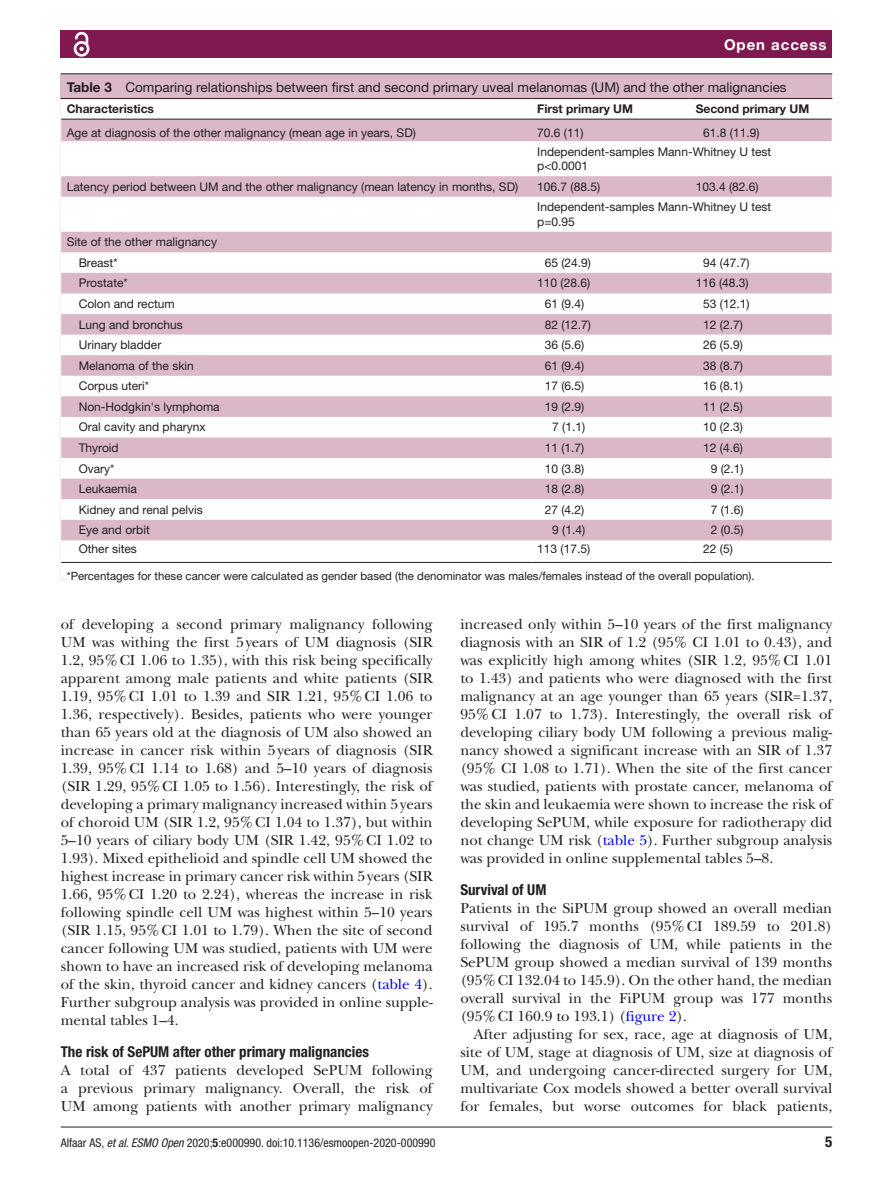
<style>
.page{position:relative;width:893px;height:1191px;background:#fff}
.page>*{position:absolute;margin:0;border:0;box-sizing:border-box;transform-origin:0 0}
.t1{font:15px/18px "New Baskerville";color:#231f20;text-align:justify}
.t2{font:700 condensed 15px "Helvetica Neue LT Std";color:#231f20}
.t3{font:700 15px "Helvetica Neue LT Std";letter-spacing:.065em;color:#fff}
.t4{font:13.5px "Helvetica Neue LT Std";color:#231f20}
.t5{font:12px/20.5px "Helvetica Neue LT Std";color:#231f20}
.t6{font:condensed 12px "Helvetica Neue LT Std";color:#231f20}
.t7{font:700 12px "Helvetica Neue LT Std";color:#231f20}
.t8{font:11.4px "Helvetica Neue LT Std";color:#231f20}
.s1{font-weight:700}
.s2{color:#00f}
.s3{font-style:italic}
</style>
<div class="page">
<div style="left:61px;top:31px;width:771px;height:27px;background:#80194f"></div>
<hr style="left:61px;top:1126px;width:771px;height:1px;background:#231f20">
<svg style="left:73px;top:31px;width:17px;height:26px"></svg>
<div style="left:61px;top:74px;width:771px;height:505px;background:#dab8c8"></div>
<hr style="left:61px;top:73px;width:771px;height:1px;background:#231f20">
<svg style="left:61px;top:99px;width:771px;height:480px;fill:#fff"></svg>
<hr style="left:61px;top:98px;width:470px;height:1px;background:#231f20">
<hr style="left:61px;top:119px;width:470px;height:1px;background:#231f20">
<hr style="left:531px;top:98px;width:159px;height:1px;background:#231f20">
<hr style="left:531px;top:119px;width:159px;height:1px;background:#231f20">
<hr style="left:690px;top:98px;width:142px;height:1px;background:#231f20">
<hr style="left:690px;top:119px;width:142px;height:1px;background:#231f20">
<hr style="left:531px;top:562px;width:159px;height:1px;background:#231f20">
<hr style="left:61px;top:562px;width:470px;height:1px;background:#231f20">
<hr style="left:690px;top:562px;width:142px;height:1px;background:#231f20">
<svg style="left:60px;top:99px;width:1px;height:42px"></svg>
<svg style="left:60px;top:176px;width:1px;height:21px"></svg>
<svg style="left:60px;top:232px;width:1px;height:347px"></svg>
<p class="t3" style="left:724px;top:35px;width:104px">Open access</p>
<p class="t4" style="left:67px;top:79px;width:721px"><span class="s1">Table 3</span> Comparing relationships between first and second primary uveal melanomas (UM) and the other malignancies</p>
<p class="t7" style="left:67px;top:101px;width:89px">Characteristics</p>
<p class="t7" style="left:537px;top:101px;width:97px">First primary UM</p>
<p class="t7" style="left:696px;top:101px;width:115px">Second primary UM</p>
<p class="t5" style="left:67px;top:122px;width:351px">Age at diagnosis of the other malignancy (mean age in years, SD)</p>
<p class="t5" style="left:537px;top:122px;width:48px">70.6 (11)</p>
<p class="t5" style="left:537px;top:123px;width:236px;line-height:19px;text-indent:166px">61.8 (11.9)<br>Independent-samples Mann-Whitney U test</p>
<p class="t5" style="left:537px;top:155px;width:53px">p&lt;0.0001</p>
<p class="t5" style="left:67px;top:176px;width:453px">Latency period between UM and the other malignancy (mean latency in months, SD)</p>
<p class="t5" style="left:537px;top:176px;width:64px">106.7 (88.5)</p>
<p class="t5" style="left:537px;top:176px;width:236px;text-indent:158px">103.4 (82.6)<br>Independent-samples Mann-Whitney U test</p>
<p class="t5" style="left:537px;top:211px;width:39px">p=0.95</p>
<p class="t5" style="left:79px;top:232px;width:140px;text-indent:-12px">Site of the other malignancy<br>Breast*</p>
<p class="t5" style="left:545px;top:252px;width:48px">65 (24.9)</p>
<p class="t5" style="left:703px;top:252px;width:48px">94 (47.7)</p>
<p class="t5" style="left:79px;top:273px;width:51px">Prostate*</p>
<p class="t5" style="left:537px;top:273px;width:54px">110 (28.6)</p>
<p class="t5" style="left:696px;top:273px;width:54px">116 (48.3)</p>
<p class="t5" style="left:79px;top:293px;width:98px">Colon and rectum</p>
<p class="t5" style="left:545px;top:293px;width:41px">61 (9.4)</p>
<p class="t5" style="left:703px;top:293px;width:48px">53 (12.1)</p>
<p class="t5" style="left:79px;top:314px;width:106px">Lung and bronchus</p>
<p class="t5" style="left:545px;top:314px;width:48px">82 (12.7)</p>
<p class="t5" style="left:703px;top:314px;width:41px">12 (2.7)</p>
<p class="t5" style="left:79px;top:334px;width:84px">Urinary bladder</p>
<p class="t5" style="left:545px;top:334px;width:41px">36 (5.6)</p>
<p class="t5" style="left:703px;top:334px;width:41px">26 (5.9)</p>
<p class="t5" style="left:79px;top:355px;width:117px">Melanoma of the skin</p>
<p class="t5" style="left:545px;top:355px;width:41px">61 (9.4)</p>
<p class="t5" style="left:703px;top:355px;width:41px">38 (8.7)</p>
<p class="t5" style="left:79px;top:375px;width:72px">Corpus uteri*</p>
<p class="t5" style="left:545px;top:375px;width:41px">17 (6.5)</p>
<p class="t5" style="left:703px;top:375px;width:41px">16 (8.1)</p>
<p class="t5" style="left:79px;top:396px;width:142px">Non-Hodgkin's lymphoma</p>
<p class="t5" style="left:545px;top:396px;width:41px">19 (2.9)</p>
<p class="t5" style="left:703px;top:396px;width:41px">11 (2.5)</p>
<p class="t5" style="left:79px;top:417px;width:128px">Oral cavity and pharynx</p>
<p class="t5" style="left:552px;top:417px;width:34px">7 (1.1)</p>
<p class="t5" style="left:703px;top:417px;width:41px">10 (2.3)</p>
<p class="t5" style="left:79px;top:437px;width:42px">Thyroid</p>
<p class="t5" style="left:545px;top:437px;width:41px">11 (1.7)</p>
<p class="t5" style="left:703px;top:437px;width:41px">12 (4.6)</p>
<p class="t5" style="left:79px;top:458px;width:37px">Ovary*</p>
<p class="t5" style="left:545px;top:458px;width:41px">10 (3.8)</p>
<p class="t5" style="left:711px;top:458px;width:34px">9 (2.1)</p>
<p class="t5" style="left:79px;top:478px;width:60px">Leukaemia</p>
<p class="t5" style="left:545px;top:478px;width:41px">18 (2.8)</p>
<p class="t5" style="left:711px;top:478px;width:34px">9 (2.1)</p>
<p class="t5" style="left:79px;top:499px;width:126px">Kidney and renal pelvis</p>
<p class="t5" style="left:545px;top:499px;width:41px">27 (4.2)</p>
<p class="t5" style="left:711px;top:499px;width:34px">7 (1.6)</p>
<p class="t5" style="left:79px;top:519px;width:73px">Eye and orbit</p>
<p class="t5" style="left:552px;top:519px;width:34px">9 (1.4)</p>
<p class="t5" style="left:711px;top:519px;width:34px">2 (0.5)</p>
<p class="t5" style="left:79px;top:539px;width:60px">Other sites</p>
<p class="t5" style="left:537px;top:539px;width:54px">113 (17.5)</p>
<p class="t5" style="left:703px;top:539px;width:31px">22 (5)</p>
<p class="t8" style="left:67px;top:569px;width:689px">*Percentages for these cancer were calculated as gender based (the denominator was males/females instead of the overall population).</p>
<p class="t1" style="left:61px;top:615px;width:373px">of developing a second primary malignancy following UM was withing the first 5years of UM diagnosis (SIR 1.2, 95%CI 1.06 to 1.35), with this risk being specifically apparent among male patients and white patients (SIR 1.19, 95%CI 1.01 to 1.39 and SIR 1.21, 95%CI 1.06 to 1.36, respectively). Besides, patients who were younger than 65 years old at the diagnosis of UM also showed an increase in cancer risk within 5years of diagnosis (SIR 1.39, 95%CI 1.14 to 1.68) and 5–10 years of diagnosis (SIR 1.29, 95%CI 1.05 to 1.56). Interestingly, the risk of developing a primary malignancy increased within 5years of choroid UM (SIR 1.2, 95%CI 1.04 to 1.37), but within 5–10 years of ciliary body UM (SIR 1.42, 95%CI 1.02 to 1.93). Mixed epithelioid and spindle cell UM showed the highest increase in primary cancer risk within 5years (SIR 1.66, 95%CI 1.20 to 2.24), whereas the increase in risk following spindle cell UM was highest within 5–10 years (SIR 1.15, 95%CI 1.01 to 1.79). When the site of second cancer following UM was studied, patients with UM were shown to have an increased risk of developing melanoma of the skin, thyroid cancer and kidney cancers (<span class="s2">table 4</span>).<br>Further subgroup analysis was provided in online supple&shy;mental tables 1–4.</p>
<p class="t2" style="left:61px;top:1042px;width:310px">The risk of SePUM after other primary malignancies</p>
<p class="t1" style="left:61px;top:1061px;width:373px">A total of 437 patients developed SePUM following a previous primary malignancy. Overall, the risk of UM among patients with another primary malignancy</p>
<p class="t1" style="left:460px;top:615px;width:373px">increased only within 5–10 years of the first malignancy diagnosis with an SIR of 1.2 (95% CI 1.01 to 0.43), and was explicitly high among whites (SIR 1.2, 95%CI 1.01 to 1.43) and patients who were diagnosed with the first malignancy at an age younger than 65 years (SIR=1.37, 95%CI 1.07 to 1.73). Interestingly, the overall risk of developing ciliary body UM following a previous malig&shy;nancy showed a significant increase with an SIR of 1.37 (95% CI 1.08 to 1.71). When the site of the first cancer was studied, patients with prostate cancer, melanoma of the skin and leukaemia were shown to increase the risk of developing SePUM, while exposure for radiotherapy did not change UM risk (<span class="s2">table 5</span>). Further subgroup analysis was provided in online supplemental tables 5–8.</p>
<p class="t2" style="left:460px;top:880px;width:88px">Survival of UM</p>
<p class="t1" style="left:460px;top:899px;width:373px">Patients in the SiPUM group showed an overall median survival of 195.7 months (95%CI 189.59 to 201.8) following the diagnosis of UM, while patients in the SePUM group showed a median survival of 139 months (95%CI 132.04 to 145.9). On the other hand, the median overall survival in the FiPUM group was 177 months (95%CI 160.9 to 193.1) (<span class="s2">figure 2</span>).</p>
<p class="t1" style="left:460px;top:1025px;width:373px;text-indent:14px">After adjusting for sex, race, age at diagnosis of UM, site of UM, stage at diagnosis of UM, size at diagnosis of UM, and undergoing cancer-directed surgery for UM, multivariate Cox models showed a better overall survival for females, but worse outcomes for black patients,</p>
<p class="t6" style="left:61px;top:1135px;width:376px">Alfaar AS, <span class="s3">et al</span>. <span class="s3">ESMO Open</span> 2020;<span class="s1">5</span>:e000990. doi:10.1136/esmoopen-2020-000990</p>
<p class="t2" style="left:825px;top:1132px;width:9px">5</p>
</div>
